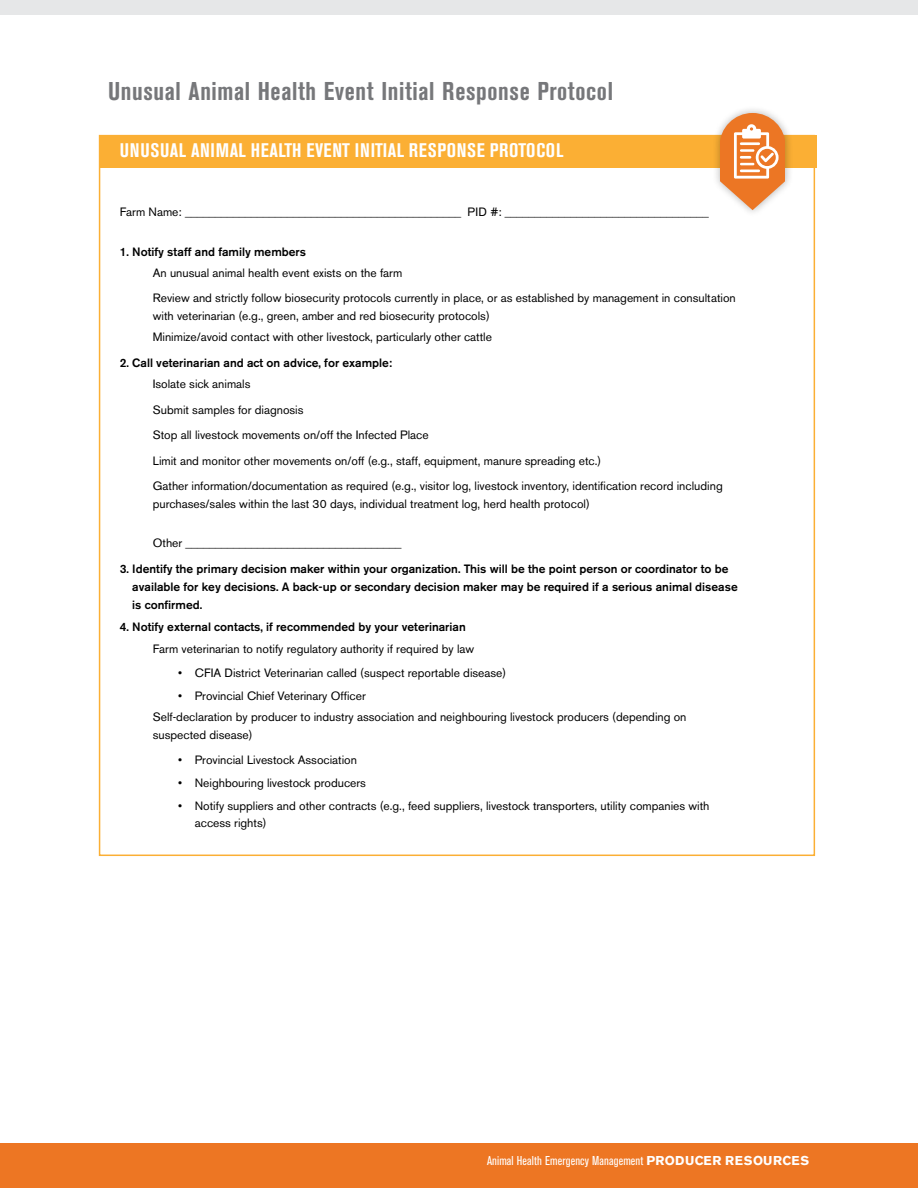
<style>
.page{position:relative;width:918px;height:1188px;background:#fff}
.page>*{position:absolute;margin:0;border:0;box-sizing:border-box;transform-origin:0 0}
.t1{font:700 condensed 25.5px "Akzidenz Grotesk BE";letter-spacing:.025em;color:#76777a}
.t2{font:700 condensed 19.5px "Akzidenz Grotesk BE";letter-spacing:.03em;color:#fff}
.t3{font:condensed 12.75px "Akzidenz Grotesk BE";letter-spacing:.01em;color:#fff}
.t4{font:12px/25.5px "Akzidenz Grotesk BE";color:#000}
.t5{font:500 12px/18px "Akzidenz Grotesk BE";color:#000}
.s1{font-weight:700;font-stretch:normal}
</style>
<div class="page">
<div style="left:100px;top:135px;width:717px;height:32px;background:#fbaf34"></div>
<div style="left:711px;top:105px;width:82px;height:113px;background:#000;opacity:.3"></div>
<svg style="left:720px;top:113px;width:65px;height:97px"></svg>
<div style="left:0;top:1143px;width:918px;height:45px;background:#ed7623"></div>
<div style="left:0;top:0;width:918px;height:14px;background:#e6e7e8"></div>
<h1 class="t1" style="left:108px;top:77px;width:507px">Unusual Animal Health Event Initial Response Protocol</h1>
<h2 class="t2" style="left:120px;top:139px;width:445px">UNUSUAL ANIMAL HEALTH EVENT INITIAL RESPONSE PROTOCOL</h2>
<p class="t4" style="left:120px;top:199px;width:591px">Farm Name: ______________________________________________ PID #: __________________________________</p>
<p class="t5" style="left:120px;top:243px;width:188px">1. Notify staff and family members</p>
<p class="t4" style="left:153px;top:260px;width:585px">An unusual animal health event exists on the farm<br>Review and strictly follow biosecurity protocols currently in place, or as established by management in consultation</p>
<p class="t4" style="left:153px;top:306px;width:341px;line-height:21px">with veterinarian (e.g., green, amber and red biosecurity protocols)<br>Minimize/avoid contact with other livestock, particularly other cattle</p>
<p class="t5" style="left:120px;top:354px;width:274px">2. Call veterinarian and act on advice, for example:</p>
<p class="t4" style="left:153px;top:371px;width:572px">Isolate sick animals<br>Submit samples for diagnosis<br>Stop all livestock movements on/off the Infected Place<br>Limit and monitor other movements on/off (e.g., staff, equipment, manure spreading etc.)<br>Gather information/documentation as required (e.g., visitor log, livestock inventory, identification record including</p>
<p class="t4" style="left:153px;top:491px;width:439px">purchases/sales within the last 30 days, individual treatment log, herd health protocol)</p>
<p class="t4" style="left:153px;top:530px;width:250px">Other ____________________________________</p>
<p class="t5" style="left:132px;top:560px;width:607px;text-indent:-12px">3. Identify the primary decision maker within your organization. This will be the point person or coordinator to be available for key decisions. A back-up or secondary decision maker may be required if a serious animal disease is confirmed.</p>
<p class="t5" style="left:120px;top:617px;width:347px">4. Notify external contacts, if recommended by your veterinarian</p>
<p class="t4" style="left:153px;top:636px;width:323px">Farm veterinarian to notify regulatory authority if required by law</p>
<p class="t4" style="left:178px;top:660px;width:330px">• CFIA District Veterinarian called (suspect reportable disease)</p>
<p class="t4" style="left:153px;top:685px;width:535px;line-height:21px;text-indent:26px">• Provincial Chief Veterinary Officer<br>Self-declaration by producer to industry association and neighbouring livestock producers (depending on</p>
<p class="t4" style="left:153px;top:722px;width:101px">suspected disease)</p>
<p class="t4" style="left:178px;top:747px;width:180px">• Provincial Livestock Association</p>
<p class="t4" style="left:178px;top:770px;width:189px">• Neighbouring livestock producers</p>
<p class="t4" style="left:195px;top:798px;width:516px;line-height:16.5px;text-indent:-17px">• Notify suppliers and other contracts (e.g., feed suppliers, livestock transporters, utility companies with access rights)</p>
<p class="t3" style="left:487px;top:1153px;width:324px">Animal Health Emergency Management <span class="s1">PRODUCER RESOURCES</span></p>
</div>
